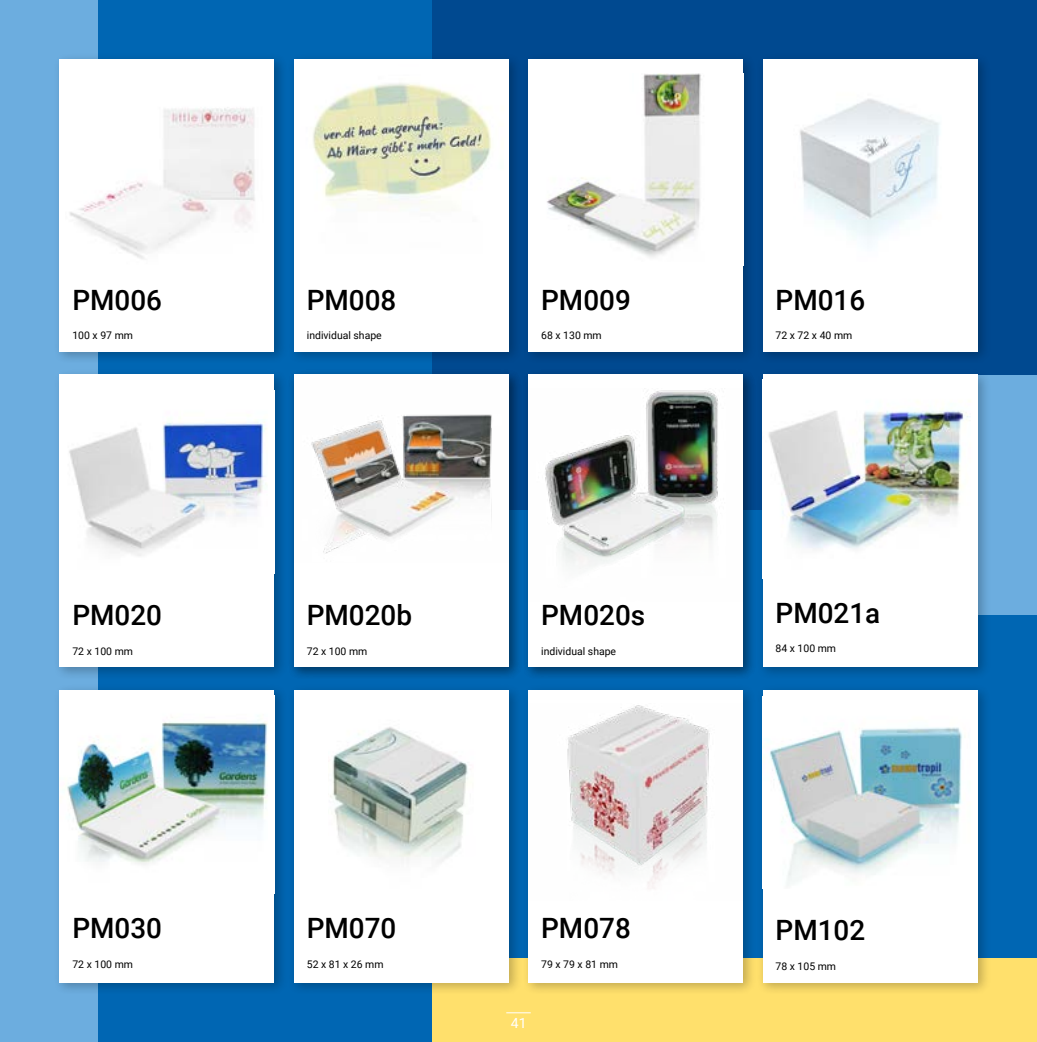
<style>
.page{position:relative;width:1037px;height:1042px;background:#0066b3}
.page>*{position:absolute;margin:0;border:0;box-sizing:border-box;transform-origin:0 0}
.t1{font:500 28px "Roboto";color:#000}
.t2{font:14px "Roboto";color:#fff}
.t3{font:10.5px "Roboto";color:#000}
</style>
<div class="page">
<div style="left:0;top:0;width:98px;height:1042px;background:#6caddf"></div>
<div style="left:432px;top:0;width:605px;height:510px;background:#004990"></div>
<div style="left:432px;top:957px;width:605px;height:85px;background:#ffe06c"></div>
<div style="left:943px;top:375px;width:94px;height:240px;background:#6caddf"></div>
<svg style="left:506px;top:1012px;width:25px;height:1px"></svg>
<div style="left:756px;top:53px;width:235px;height:312px;background:#000;opacity:.25"></div>
<div style="left:762px;top:60px;width:215px;height:292px;background:#fff"></div>
<div style="left:53px;top:368px;width:235px;height:313px;background:#000;opacity:.25"></div>
<div style="left:60px;top:375px;width:214px;height:292px;background:#fff"></div>
<div style="left:53px;top:53px;width:235px;height:312px;background:#000;opacity:.25"></div>
<div style="left:60px;top:60px;width:214px;height:292px;background:#fff"></div>
<div style="left:522px;top:53px;width:235px;height:312px;background:#000;opacity:.25"></div>
<div style="left:528px;top:60px;width:215px;height:292px;background:#fff"></div>
<div style="left:288px;top:53px;width:235px;height:312px;background:#000;opacity:.25"></div>
<div style="left:294px;top:60px;width:215px;height:292px;background:#fff"></div>
<img style="left:313px;top:83px;width:179px;height:128px">
<div style="left:756px;top:368px;width:235px;height:313px;background:#000;opacity:.25"></div>
<div style="left:762px;top:375px;width:215px;height:292px;background:#fff"></div>
<div style="left:53px;top:684px;width:235px;height:312px;background:#000;opacity:.25"></div>
<div style="left:60px;top:690px;width:214px;height:292px;background:#fff"></div>
<div style="left:288px;top:684px;width:235px;height:312px;background:#000;opacity:.25"></div>
<div style="left:294px;top:690px;width:215px;height:292px;background:#fff"></div>
<div style="left:522px;top:684px;width:235px;height:312px;background:#000;opacity:.25"></div>
<div style="left:528px;top:690px;width:215px;height:292px;background:#fff"></div>
<div style="left:756px;top:684px;width:235px;height:312px;background:#000;opacity:.25"></div>
<div style="left:762px;top:690px;width:215px;height:292px;background:#fff"></div>
<img style="left:800px;top:98px;width:140px;height:146px">
<img style="left:69px;top:422px;width:198px;height:134px">
<div style="left:288px;top:368px;width:235px;height:313px;background:#000;opacity:.25"></div>
<div style="left:294px;top:375px;width:215px;height:292px;background:#fff"></div>
<img style="left:311px;top:414px;width:181px;height:140px">
<div style="left:522px;top:368px;width:235px;height:313px;background:#000;opacity:.25"></div>
<div style="left:528px;top:375px;width:215px;height:292px;background:#fff"></div>
<img style="left:545px;top:390px;width:173px;height:179px">
<img style="left:547px;top:73px;width:154px;height:184px">
<img style="left:768px;top:401px;width:202px;height:149px">
<img style="left:67px;top:717px;width:201px;height:148px">
<img style="left:330px;top:727px;width:138px;height:135px">
<img style="left:567px;top:705px;width:143px;height:184px">
<img style="left:769px;top:727px;width:194px;height:159px">
<img style="left:69px;top:107px;width:186px;height:152px">
<h1 class="t1" style="left:72px;top:280px;width:91px">PM006</h1>
<p class="t3" style="left:72px;top:328px;width:62px">100 x 97 mm</p>
<h1 class="t1" style="left:72px;top:595px;width:91px">PM020</h1>
<p class="t3" style="left:72px;top:643px;width:62px">72 x 100 mm</p>
<h1 class="t1" style="left:72px;top:909px;width:91px">PM030</h1>
<p class="t3" style="left:72px;top:956px;width:62px">72 x 100 mm</p>
<h1 class="t1" style="left:307px;top:280px;width:91px">PM008</h1>
<p class="t3" style="left:307px;top:328px;width:76px">individual shape</p>
<h1 class="t1" style="left:541px;top:280px;width:91px">PM009</h1>
<p class="t3" style="left:541px;top:328px;width:62px">68 x 130 mm</p>
<h1 class="t1" style="left:307px;top:595px;width:107px">PM020b</h1>
<p class="t3" style="left:307px;top:643px;width:62px">72 x 100 mm</p>
<h1 class="t1" style="left:541px;top:595px;width:105px">PM020s</h1>
<p class="t3" style="left:541px;top:643px;width:76px">individual shape</p>
<h1 class="t1" style="left:307px;top:909px;width:91px">PM070</h1>
<p class="t3" style="left:307px;top:956px;width:78px">52 x 81 x 26 mm</p>
<h1 class="t1" style="left:541px;top:909px;width:91px">PM078</h1>
<p class="t3" style="left:541px;top:956px;width:78px">79 x 79 x 81 mm</p>
<h2 class="t2" style="left:511px;top:1013px;width:17px">41</h2>
<h1 class="t1" style="left:775px;top:280px;width:91px">PM016</h1>
<p class="t3" style="left:775px;top:328px;width:78px">72 x 72 x 40 mm</p>
<h1 class="t1" style="left:775px;top:593px;width:106px">PM021a</h1>
<p class="t3" style="left:775px;top:641px;width:62px">84 x 100 mm</p>
<h1 class="t1" style="left:775px;top:910px;width:91px">PM102</h1>
<p class="t3" style="left:775px;top:958px;width:62px">78 x 105 mm</p>
</div>
